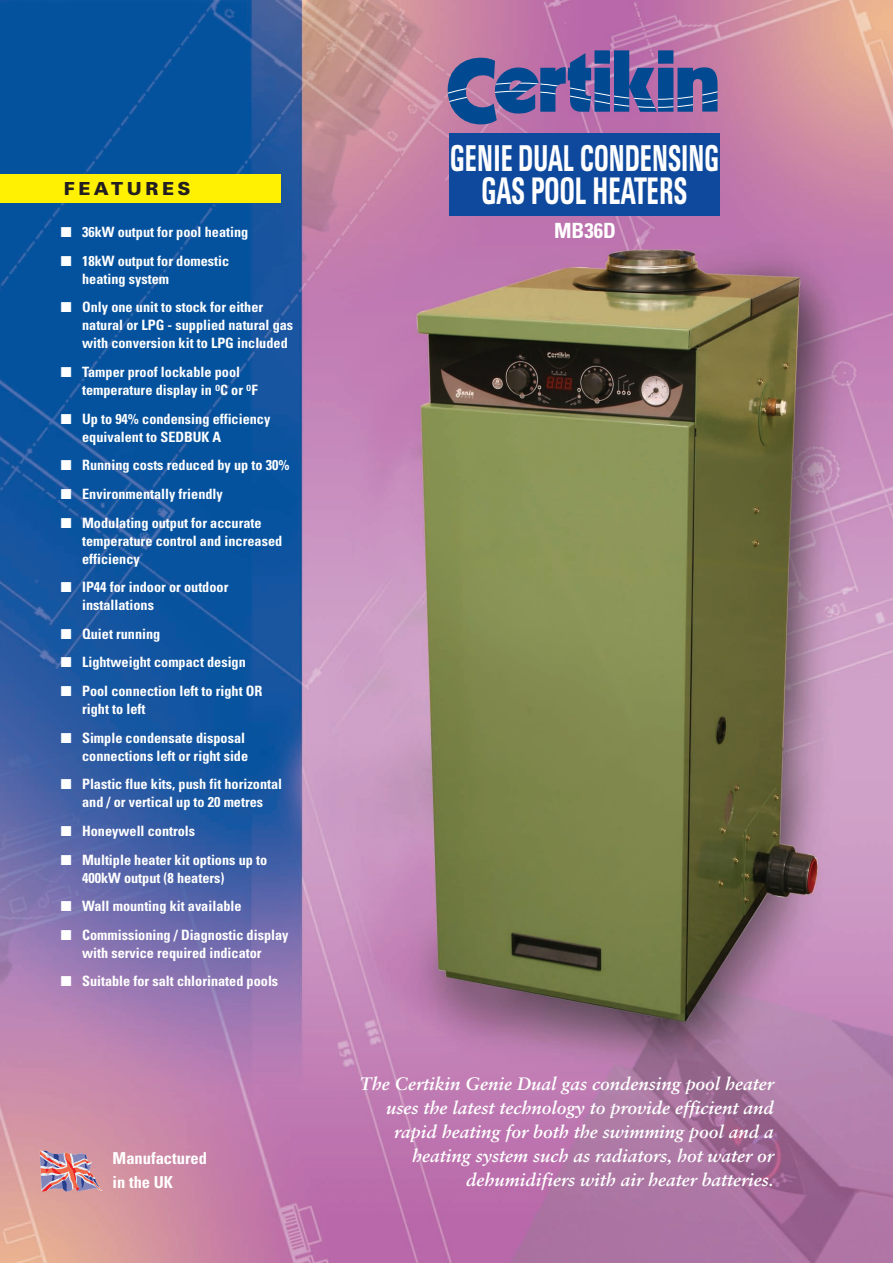
<style>
.page{position:relative;width:893px;height:1263px;background:#fff}
.page>*{position:absolute;margin:0;border:0;box-sizing:border-box;transform-origin:0 0}
.t1{font:700 37.8px "Univers Condensed BQ";letter-spacing:.01em;color:#fff;scale:.71 1}
.t2{font:700 36.75px "Univers Condensed BQ";letter-spacing:.01em;color:#fff;scale:.71 1}
.t3{font:700 condensed 21px "Univers";color:#fff}
.t4{font:italic 700 18px/24px "Sabon";color:#fff;text-align:right}
.t5{font:900 18px "Univers";letter-spacing:.2em;color:#231f20}
.t6{font:700 condensed 16.5px/24px "Univers";color:#fff}
.t7{font:700 condensed 14.25px/18px "Univers";color:#fff}
</style>
<div class="page">
<img style="left:0;top:0;width:893px;height:1263px">
<div style="left:0;top:175px;width:281px;height:28px;background:#fff101"></div>
<svg style="left:448px;top:50px;width:269px;height:75px;background:#66629e"></svg>
<svg style="left:40px;top:1150px;width:63px;height:42px;background:#bf8d9e"></svg>
<div style="left:449px;top:133px;width:270px;height:82px;background:#0f499d"></div>
<p class="t5" style="left:64px;top:182px;width:128px">FEATURES</p>
<p class="t7" style="left:61px;top:224px;width:189px">■ 36kW output for pool heating</p>
<p class="t7" style="left:82px;top:253px;width:149px;text-indent:-21px">■ 18kW output for domestic heating system</p>
<p class="t7" style="left:82px;top:299px;width:213px;text-indent:-21px">■ Only one unit to stock for either natural or LPG - supplied natural gas with conversion kit to LPG included</p>
<p class="t7" style="left:82px;top:364px;width:177px;text-indent:-21px">■ Tamper proof lockable pool temperature display in <sup>O</sup>C or <sup>O</sup>F</p>
<p class="t7" style="left:82px;top:411px;width:190px;text-indent:-21px">■ Up to 94% condensing efficiency equivalent to SEDBUK A</p>
<p class="t7" style="left:61px;top:457px;width:230px">■ Running costs reduced by up to 30%</p>
<p class="t7" style="left:61px;top:486px;width:164px">■ Environmentally friendly</p>
<p class="t7" style="left:82px;top:515px;width:202px;text-indent:-21px">■ Modulating output for accurate temperature control and increased efficiency</p>
<p class="t7" style="left:82px;top:579px;width:148px;text-indent:-21px">■ IP44 for indoor or outdoor installations</p>
<p class="t7" style="left:61px;top:626px;width:101px">■ Quiet running</p>
<p class="t7" style="left:61px;top:654px;width:187px">■ Lightweight compact design</p>
<p class="t7" style="left:82px;top:683px;width:182px;text-indent:-21px">■ Pool connection left to right OR right to left</p>
<p class="t7" style="left:61px;top:730px;width:189px;text-align:right">■ Simple condensate disposal connections left or right side</p>
<p class="t7" style="left:61px;top:776px;width:223px;text-align:center">■ Plastic flue kits, push fit horizontal and / or vertical up to 20 metres</p>
<p class="t7" style="left:61px;top:823px;width:136px">■ Honeywell controls</p>
<p class="t7" style="left:82px;top:852px;width:187px;text-indent:-21px">■ Multiple heater kit options up to<br>400kW output (8 heaters)</p>
<p class="t7" style="left:61px;top:898px;width:182px">■ Wall mounting kit available</p>
<p class="t7" style="left:61px;top:927px;width:229px;text-align:center">■ Commissioning / Diagnostic display with service required indicator</p>
<p class="t7" style="left:61px;top:973px;width:219px">■ Suitable for salt chlorinated pools</p>
<p class="t6" style="left:113px;top:1148px;width:96px">Manufactured in the UK</p>
<h2 class="t2" style="left:450px;top:138px;width:380px">GENIE DUAL CONDENSING</h2>
<h1 class="t1" style="left:482px;top:170px;width:291px">GAS POOL HEATERS</h1>
<h3 class="t3" style="left:554px;top:223px;width:63px">MB36D</h3>
<p class="t4" style="left:360px;top:1073px;width:416px">The Certikin Genie Dual gas condensing pool heater uses the latest technology to provide efficient and rapid heating for both the swimming pool and a heating system such as radiators, hot water or dehumidifiers with air heater batteries.</p>
</div>
